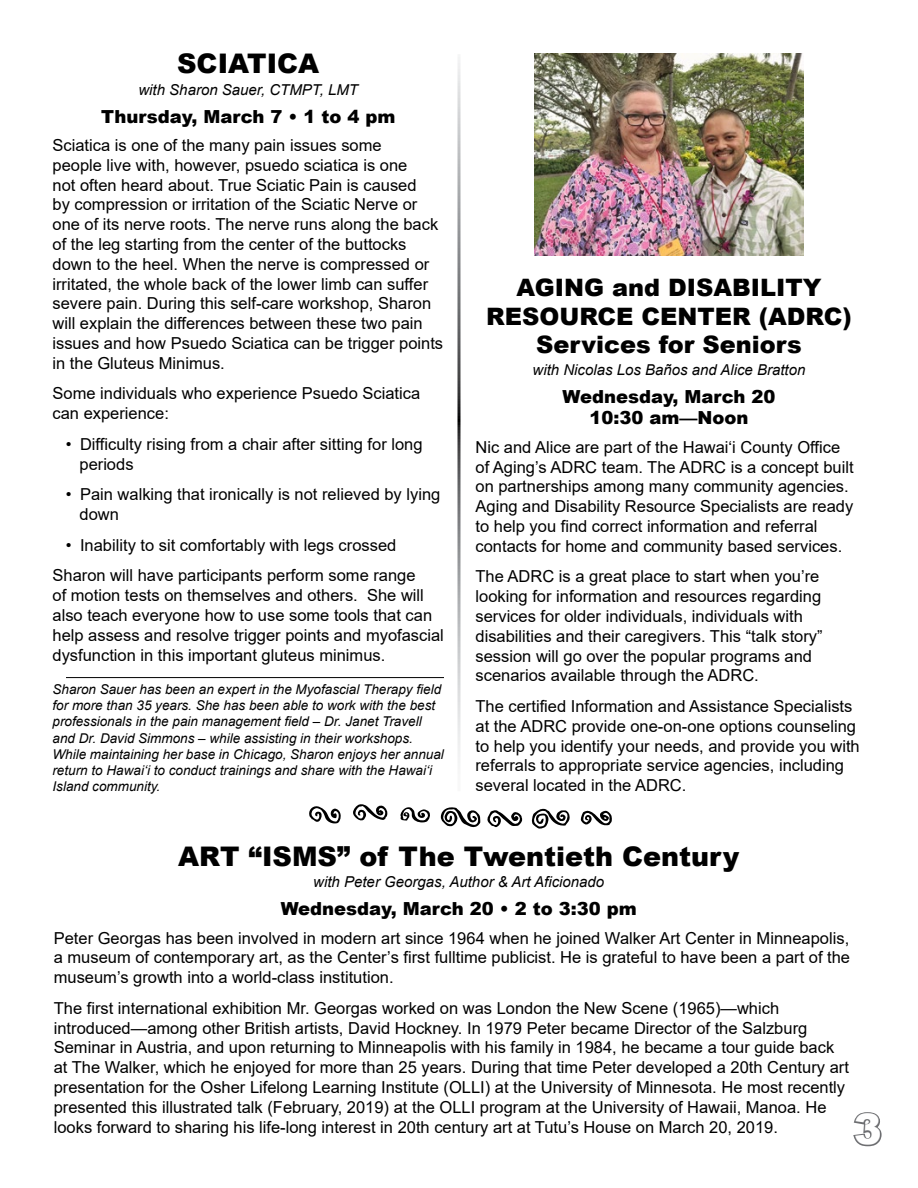
<style>
.page{position:relative;width:918px;height:1188px;background:#fff}
.page>*{position:absolute;margin:0;border:0;box-sizing:border-box;transform-origin:0 0}
.t1{font:900 42px "Arial";color:#fff}
.t2{font:900 27px "Arial";color:#000}
.t3{font:900 24px/28.8px "Arial";color:#000;text-align:center}
.t4{font:900 18px/21.6px "Arial";color:#000;text-align:center}
.t5{font:16.5px/19.8px "Arial";color:#000}
.t6{font:italic 15px "Arial";color:#000}
.t7{font:italic 13.5px/16.2px "Arial";color:#000}
</style>
<div class="page">
<svg style="left:309px;top:806px;width:32px;height:18px"></svg>
<svg style="left:353px;top:804px;width:35px;height:17px"></svg>
<svg style="left:400px;top:807px;width:30px;height:16px"></svg>
<svg style="left:531px;top:808px;width:39px;height:21px"></svg>
<svg style="left:581px;top:810px;width:31px;height:16px"></svg>
<svg style="left:441px;top:807px;width:81px;height:21px"></svg>
<hr style="left:66px;top:677px;width:378px;height:1px;background:#000">
<img style="left:534px;top:54px;width:270px;height:202px">
<svg style="left:853px;top:1112px;width:29px;height:35px"></svg>
<h2 class="t2" style="left:177px;top:44px;width:144px">SCIATICA</h2>
<p class="t6" style="left:138px;top:80px;width:221px">with Sharon Sauer, CTMPT, LMT</p>
<p class="t4" style="left:101px;top:105px;width:296px">Thursday, March 7 • 1 to 4 pm</p>
<p class="t5" style="left:52px;top:135px;width:392px">Sciatica is one of the many pain issues some<br>people live with, however, psuedo sciatica is one<br>not often heard about. True Sciatic Pain is caused<br>by compression or irritation of the Sciatic Nerve or one of its nerve roots. The nerve runs along the back of the leg starting from the center of the buttocks down to the heel. When the nerve is compressed or irritated, the whole back of the lower limb can suffer severe pain. During this self-care workshop, Sharon will explain the differences between these two pain issues and how Psuedo Sciatica can be trigger points in the Gluteus Minimus.</p>
<p class="t5" style="left:52px;top:384px;width:369px">Some individuals who experience Psuedo Sciatica can experience:</p>
<p class="t5" style="left:79px;top:434px;width:345px;text-indent:-13px">• Difficulty rising from a chair after sitting for long periods</p>
<p class="t5" style="left:79px;top:485px;width:362px;text-indent:-13px">• Pain walking that ironically is not relieved by lying down</p>
<p class="t5" style="left:52px;top:530px;width:365px;line-height:30.6px;text-align:center">• Inability to sit comfortably with legs crossed<br>Sharon will have participants perform some range</p>
<p class="t5" style="left:52px;top:585px;width:393px">of motion tests on themselves and others. She will also teach everyone how to use some tools that can help assess and resolve trigger points and myofascial dysfunction in this important gluteus minimus.</p>
<p class="t7" style="left:52px;top:681px;width:393px">Sharon Sauer has been an expert in the Myofascial Therapy field for more than 35 years. She has been able to work with the best professionals in the pain management field – Dr. Janet Travell and Dr. David Simmons – while assisting in their workshops.<br>While maintaining her base in Chicago, Sharon enjoys her annual return to Hawai‘i to conduct trainings and share with the Hawai‘i Island community.</p>
<h3 class="t3" style="left:486px;top:272px;width:367px">AGING and DISABILITY<br>RESOURCE CENTER (ADRC)<br>Services for Seniors</h3>
<p class="t6" style="left:533px;top:360px;width:274px">with Nicolas Los Baños and Alice Bratton</p>
<p class="t4" style="left:562px;top:385px;width:215px">Wednesday, March 20<br>10:30 am—Noon</p>
<p class="t5" style="left:476px;top:437px;width:380px">Nic and Alice are part of the Hawai‘i County Office of Aging’s ADRC team. The ADRC is a concept built on partnerships among many community agencies.<br>Aging and Disability Resource Specialists are ready to help you find correct information and referral contacts for home and community based services.</p>
<p class="t5" style="left:476px;top:567px;width:349px">The ADRC is a great place to start when you’re looking for information and resources regarding services for older individuals, individuals with disabilities and their caregivers. This “talk story” session will go over the popular programs and scenarios available through the ADRC.</p>
<p class="t5" style="left:476px;top:696px;width:386px">The certified Information and Assistance Specialists at the ADRC provide one-on-one options counseling to help you identify your needs, and provide you with referrals to appropriate service agencies, including several located in the ADRC.</p>
<h2 class="t2" style="left:178px;top:837px;width:563px">ART “ISMS” of The Twentieth Century</h2>
<p class="t6" style="left:313px;top:872px;width:292px">with Peter Georgas, Author &amp; Art Aficionado</p>
<p class="t4" style="left:281px;top:897px;width:358px">Wednesday, March 20 • 2 to 3:30 pm</p>
<p class="t5" style="left:54px;top:928px;width:798px;text-align:justify">Peter Georgas has been involved in modern art since 1964 when he joined Walker Art Center in Minneapolis, a museum of contemporary art, as the Center’s first fulltime publicist. He is grateful to have been a part of the museum’s growth into a world-class institution.</p>
<p class="t5" style="left:54px;top:998px;width:797px">The first international exhibition Mr. Georgas worked on was London the New Scene (1965)—which introduced—among other British artists, David Hockney. In 1979 Peter became Director of the Salzburg Seminar in Austria, and upon returning to Minneapolis with his family in 1984, he became a tour guide back at The Walker, which he enjoyed for more than 25 years. During that time Peter developed a 20th Century art presentation for the Osher Lifelong Learning Institute (OLLI) at the University of Minnesota. He most recently presented this illustrated talk (February, 2019) at the OLLI program at the University of Hawaii, Manoa. He looks forward to sharing his life-long interest in 20th century art at Tutu’s House on March 20, 2019.</p>
<h1 class="t1" style="left:854px;top:1099px;width:30px">3</h1>
</div>
